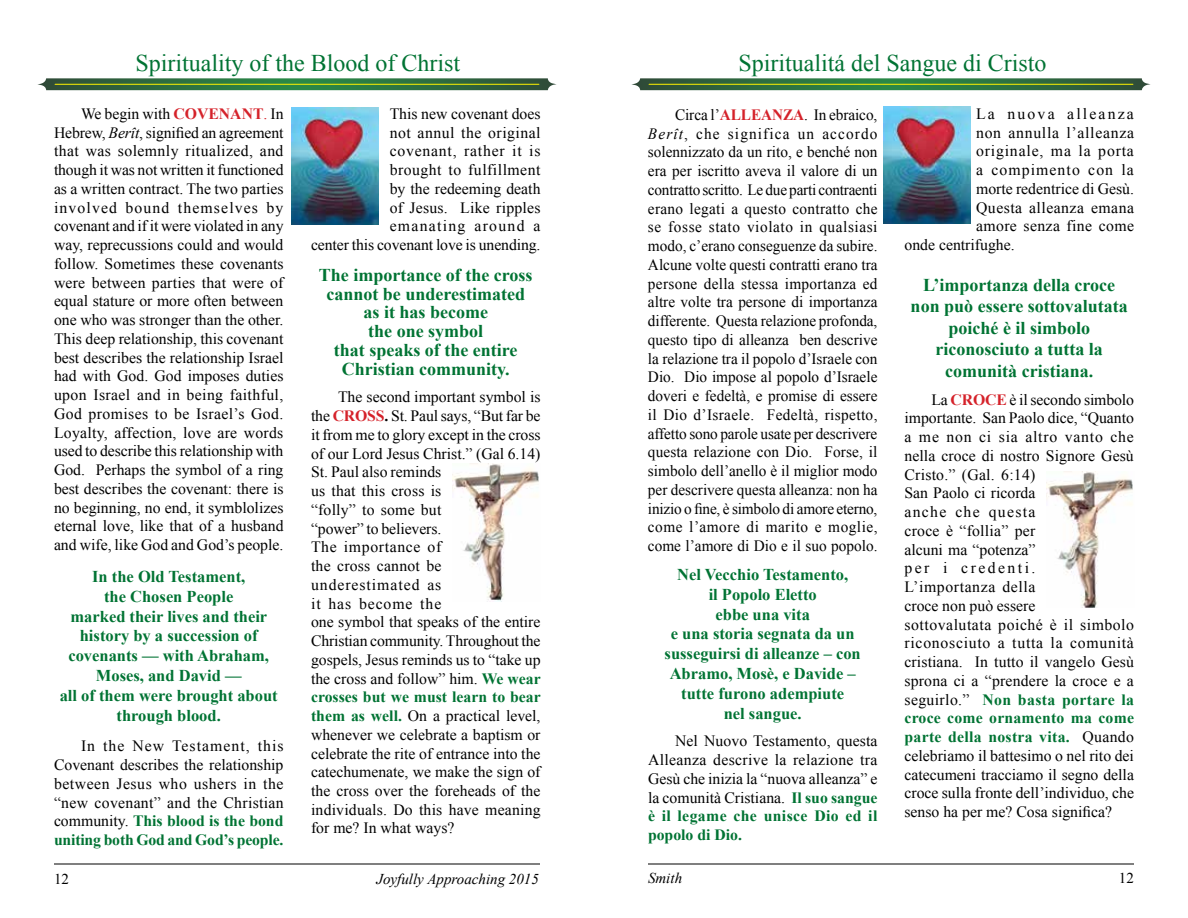
<style>
.page{position:relative;width:1188px;height:918px;background:#fff}
.page>*{position:absolute;margin:0;border:0;box-sizing:border-box;transform-origin:0 0}
.t1{font:24px "Times New Roman";color:#007333}
.t2{font:700 18px/18.8px "Times New Roman";color:#007333;text-align:center}
.t3{font:700 16.5px/19.8px "Times New Roman";color:#007333;text-align:center}
.t4{font:15.75px/18.8px "Times New Roman";color:#000;text-align:justify}
.t5{font:15.75px "Times New Roman";letter-spacing:.045em;color:#000}
.t6{font:15.75px "Times New Roman";letter-spacing:.05em;color:#000}
.t7{font:15.75px "Times New Roman";letter-spacing:.03em;color:#000}
.t8{font:15.75px "Times New Roman";letter-spacing:.025em;color:#000}
.t9{font:15.75px "Times New Roman";letter-spacing:.07em;color:#000}
.t10{font:15.75px "Times New Roman";letter-spacing:.135em;color:#000}
.t11{font:italic 15px "Times New Roman";color:#000}
.t12{font:15px "Times New Roman";color:#000}
.s1{font-weight:700;color:#d5222a}
.s2{color:#d5222a}
.s3{font-style:italic}
.s4{font-weight:700;color:#007333}
.s5{font-weight:700}
</style>
<div class="page">
<svg style="left:37px;top:78px;width:520px;height:12px;background:#3d784a"></svg>
<hr style="left:55px;top:84px;width:484px;height:1px;background:#fff200">
<hr style="left:54px;top:864px;width:486px;height:1px;background:#000">
<img style="left:292px;top:108px;width:87px;height:117px">
<img style="left:452px;top:464px;width:87px;height:138px">
<svg style="left:631px;top:78px;width:520px;height:12px;background:#3d784a"></svg>
<hr style="left:649px;top:84px;width:484px;height:1px;background:#fff200">
<hr style="left:648px;top:864px;width:486px;height:1px;background:#000">
<img style="left:883px;top:107px;width:88px;height:117px">
<img style="left:1046px;top:471px;width:87px;height:137px">
<h1 class="t1" style="left:136px;top:46px;width:326px">Spirituality of the Blood of Christ</h1>
<p class="t4" style="left:54px;top:104px;width:231px;text-indent:27px">We begin with <span class="s1">COVENANT</span><span class="s2">.</span> In Hebrew, <span class="s3">Berît</span>, signified an agreement that was solemnly ritualized, and though it was not written it functioned as a written contract. The two parties involved bound themselves by covenant and if it were violated in any way, reprecussions could and would follow. Sometimes these covenants were between parties that were of equal stature or more often between one who was stronger than the other.<br>This deep relationship, this covenant best describes the relationship Israel had with God. God imposes duties upon Israel and in being faithful, God promises to be Israel’s God.<br>Loyalty, affection, love are words used to describe this relationship with God. Perhaps the symbol of a ring best describes the covenant: there is no beginning, no end, it symblolizes eternal love, like that of a husband and wife, like God and God’s people.</p>
<p class="t3" style="left:60px;top:566px;width:220px">In the Old Testament,<br>the Chosen People<br>marked their lives and their history by a succession of covenants — with Abraham,<br>Moses, and David —<br>all of them were brought about through blood.</p>
<p class="t4" style="left:54px;top:736px;width:231px;text-indent:27px">In the New Testament, this Covenant describes the relationship between Jesus who ushers in the “new covenant” and the Christian community. <span class="s4">This blood is the bond uniting both God and God’s people.</span></p>
<p class="t4" style="left:311px;top:104px;width:231px;text-align:right">This new covenant does<br>not annul the original<br>covenant, rather it is<br>brought to fulfillment<br>by the redeeming death<br>of Jesus. Like ripples emanating around a<br>center this covenant love is unending.</p>
<p class="t2" style="left:319px;top:265px;width:215px">The importance of the cross cannot be underestimated as it has become<br>the one symbol<br>that speaks of the entire<br>Christian community.</p>
<p class="t4" style="left:311px;top:388px;width:231px;text-align:left;text-indent:27px">The second important symbol is the <span class="s1">CROSS</span><span class="s5">.</span> St. Paul says, “But far be it from me to glory except in the cross of our Lord Jesus Christ.” (Gal 6.14)<br>St. Paul also reminds<br>us that this cross is<br>“folly” to some but<br>“power” to believers.<br>The importance of<br>the cross cannot be underestimated as<br>it has become the<br>one symbol that speaks of the entire<br>Christian community. Throughout the gospels, Jesus reminds us to “take up the cross and follow” him. <span class="s4">We wear crosses but we must learn to bear them as well.</span> On a practical level, whenever we celebrate a baptism or celebrate the rite of entrance into the catechumenate, we make the sign of the cross over the foreheads of the individuals. Do this have meaning for me? In what ways?</p>
<p class="t12" style="left:54px;top:868px;width:16px">12</p>
<p class="t11" style="left:376px;top:868px;width:164px">Joyfully Approaching 2015</p>
<h1 class="t1" style="left:739px;top:46px;width:310px">Spiritualitá del Sangue di Cristo</h1>
<p class="t4" style="left:648px;top:105px;width:231px;text-indent:27px">Circa l’<span class="s1">ALLEANZA</span>. In ebraico, <span class="s3">Berît</span>, che significa un accordo solennizzato da un rito, e benché non era per iscritto aveva il valore di un contratto scritto. Le due parti contraenti erano legati a questo contratto che se fosse stato violato in qualsiasi modo, c’erano conseguenze da subire.<br>Alcune volte questi contratti erano tra persone della stessa importanza ed altre volte tra persone di importanza differente. Questa relazione profonda, questo tipo di alleanza ben descrive la relazione tra il popolo d’Israele con Dio. Dio impose al popolo d’Israele doveri e fedeltà, e promise di essere il Dio d’Israele. Fedeltà, rispetto, affetto sono parole usate per descrivere questa relazione con Dio. Forse, il simbolo dell’anello è il miglior modo per descrivere questa alleanza: non ha inizio o fine, è simbolo di amore eterno, come l’amore di marito e moglie, come l’amore di Dio e il suo popolo.</p>
<p class="t3" style="left:665px;top:564px;width:198px">Nel Vecchio Testamento,<br>il Popolo Eletto<br>ebbe una vita<br>e una storia segnata da un susseguirsi di alleanze – con<br>Abramo, Mosè, e Davide – tutte furono adempiute<br>nel sangue.</p>
<p class="t4" style="left:648px;top:732px;width:231px;text-indent:27px">Nel Nuovo Testamento, questa Alleanza descrive la relazione tra Gesù che inizia la “nuova alleanza” e la comunità Cristiana. <span class="s4">Il suo sangue è il legame che unisce Dio ed il popolo di Dio.</span></p>
<p class="t10" style="left:976px;top:103px;width:159px">La nuova alleanza</p>
<p class="t5" style="left:976px;top:122px;width:159px">non annulla l’alleanza</p>
<p class="t6" style="left:976px;top:141px;width:159px">originale, ma la porta</p>
<p class="t9" style="left:976px;top:159px;width:159px">a compimento con la</p>
<p class="t4" style="left:976px;top:179px;width:159px">morte redentrice di Gesù.</p>
<p class="t7" style="left:976px;top:197px;width:159px">Questa alleanza emana</p>
<p class="t8" style="left:976px;top:215px;width:159px">amore senza fine come</p>
<p class="t4" style="left:904px;top:235px;width:112px">onde centrifughe.</p>
<p class="t2" style="left:911px;top:273px;width:219px;line-height:21.6px">L’importanza della croce non può essere sottovalutata poiché è il simbolo riconosciuto a tutta la comunità cristiana.</p>
<p class="t4" style="left:905px;top:390px;width:231px;text-align:left;text-indent:27px">La <span class="s1">CROCE</span> è il secondo simbolo importante. San Paolo dice, “Quanto a me non ci sia altro vanto che nella croce di nostro Signore Gesù<br>Cristo.” (Gal. 6:14)<br>San Paolo ci ricorda<br>anche che questa<br>croce è “follia” per<br>alcuni ma “potenza”<br>per i credenti.<br>L’importanza della<br>croce non può essere<br>sottovalutata poiché è il simbolo riconosciuto a tutta la comunità cristiana. In tutto il vangelo Gesù sprona ci a “prendere la croce e a seguirlo.” <span class="s4">Non basta portare la croce come ornamento ma come parte della nostra vita.</span> Quando celebriamo il battesimo o nel rito dei catecumeni tracciamo il segno della croce sulla fronte dell’individuo, che senso ha per me? Cosa significa?</p>
<p class="t11" style="left:648px;top:868px;width:36px">Smith</p>
<p class="t12" style="left:1119px;top:868px;width:16px">12</p>
</div>
